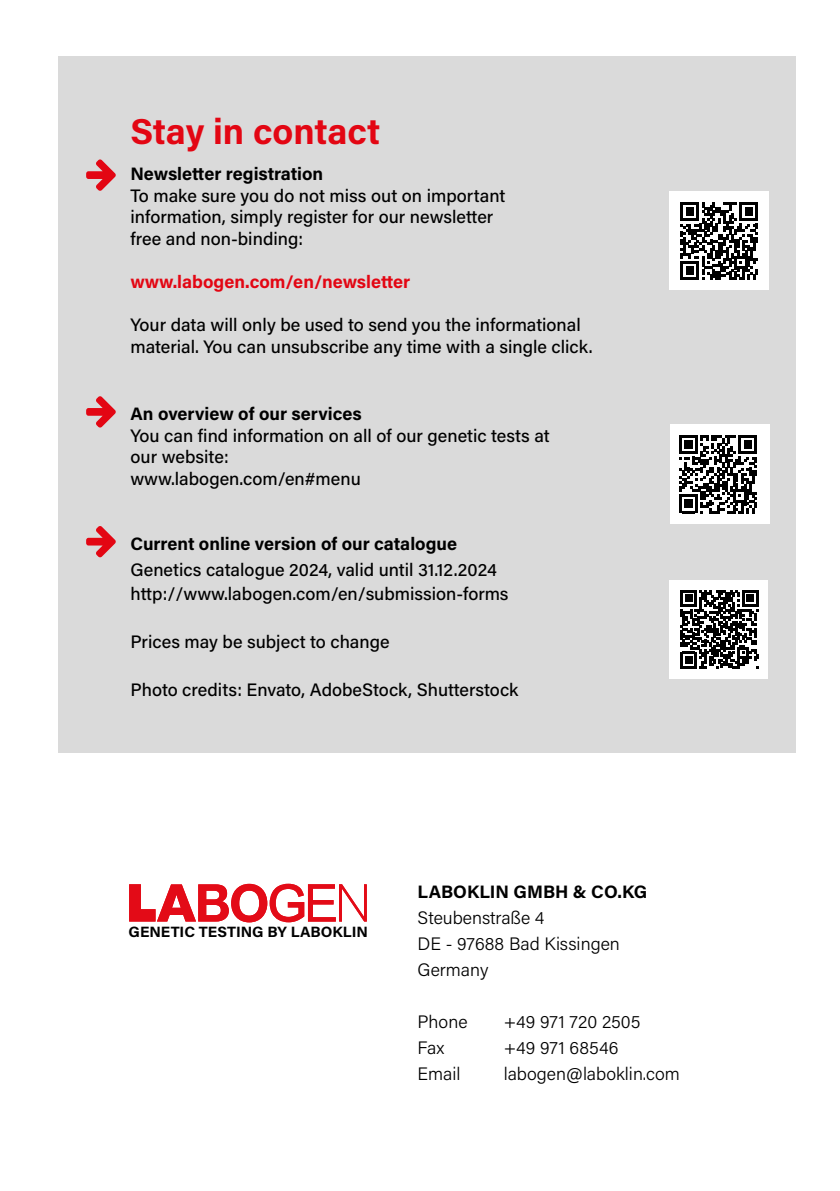
<style>
.page{position:relative;width:840px;height:1191px;background:#fff}
.page>*{position:absolute;margin:0;border:0;box-sizing:border-box;transform-origin:0 0}
.t1{font:700 36px "Acumin Pro";letter-spacing:-.005em;color:#e30613}
.t2{font:500 18px/21.6px "Acumin Pro";color:#000}
.t3{font:300 18px/26px "Acumin Pro";color:#000}
.t4{font:700 18px "Acumin Pro";color:#000}
.t5{font:700 18px "Acumin Pro";color:#e30613}
.t6{font:700 15px "Acumin Pro";color:#000}
</style>
<div class="page">
<div style="left:58px;top:57px;width:737px;height:696px;background:#dadada"></div>
<svg style="left:86px;top:159px;width:30px;height:32px"></svg>
<svg style="left:86px;top:396px;width:30px;height:31px"></svg>
<svg style="left:86px;top:526px;width:30px;height:31px"></svg>
<div style="left:669px;top:192px;width:99px;height:98px;background:#fff"></div>
<svg style="left:680px;top:202px;width:77px;height:78px"></svg>
<div style="left:669px;top:424px;width:99px;height:100px;background:#fff"></div>
<svg style="left:679px;top:435px;width:77px;height:78px"></svg>
<div style="left:669px;top:580px;width:98px;height:99px;background:#fff"></div>
<svg style="left:680px;top:590px;width:78px;height:78px"></svg>
<svg style="left:129px;top:883px;width:237px;height:40px"></svg>
<h1 class="t1" style="left:130px;top:106px;width:251px">Stay in contact</h1>
<p class="t4" style="left:130px;top:161px;width:194px">Newsletter registration</p>
<p class="t2" style="left:130px;top:184px;width:376px">To make sure you do not miss out on important information, simply register for our newsletter free and non-binding:</p>
<p class="t5" style="left:130px;top:269px;width:281px">www.labogen.com/en/newsletter</p>
<p class="t2" style="left:130px;top:313px;width:463px">Your data will only be used to send you the informational material. You can unsubscribe any time with a single click.</p>
<p class="t4" style="left:130px;top:401px;width:233px">An overview of our services</p>
<p class="t2" style="left:130px;top:424px;width:420px">You can find information on all of our genetic tests at our website:<br>www.labogen.com/en#menu</p>
<p class="t4" style="left:130px;top:531px;width:328px">Current online version of our catalogue</p>
<p class="t2" style="left:130px;top:557px;width:379px;line-height:24px">Genetics catalogue 2024, valid until 31.12.2024 http://www.labogen.com/en/submission-forms</p>
<p class="t2" style="left:130px;top:630px;width:260px">Prices may be subject to change</p>
<p class="t2" style="left:130px;top:678px;width:389px">Photo credits: Envato, AdobeStock, Shutterstock</p>
<p class="t6" style="left:128px;top:921px;width:241px">GENETIC TESTING BY LABOKLIN</p>
<p class="t4" style="left:417px;top:879px;width:231px">LABOKLIN GMBH &amp; CO.KG</p>
<p class="t3" style="left:417px;top:903px;width:204px">Steubenstraße 4<br>DE - 97688 Bad Kissingen<br>Germany</p>
<p class="t3" style="left:417px;top:1007px;width:51px">Phone</p>
<p class="t3" style="left:503px;top:1007px;width:138px">+49 971 720 2505</p>
<p class="t3" style="left:417px;top:1033px;width:28px">Fax</p>
<p class="t3" style="left:503px;top:1033px;width:116px">+49 971 68546</p>
<p class="t3" style="left:417px;top:1059px;width:44px">Email</p>
<p class="t3" style="left:503px;top:1059px;width:177px">labogen@laboklin.com</p>
</div>
